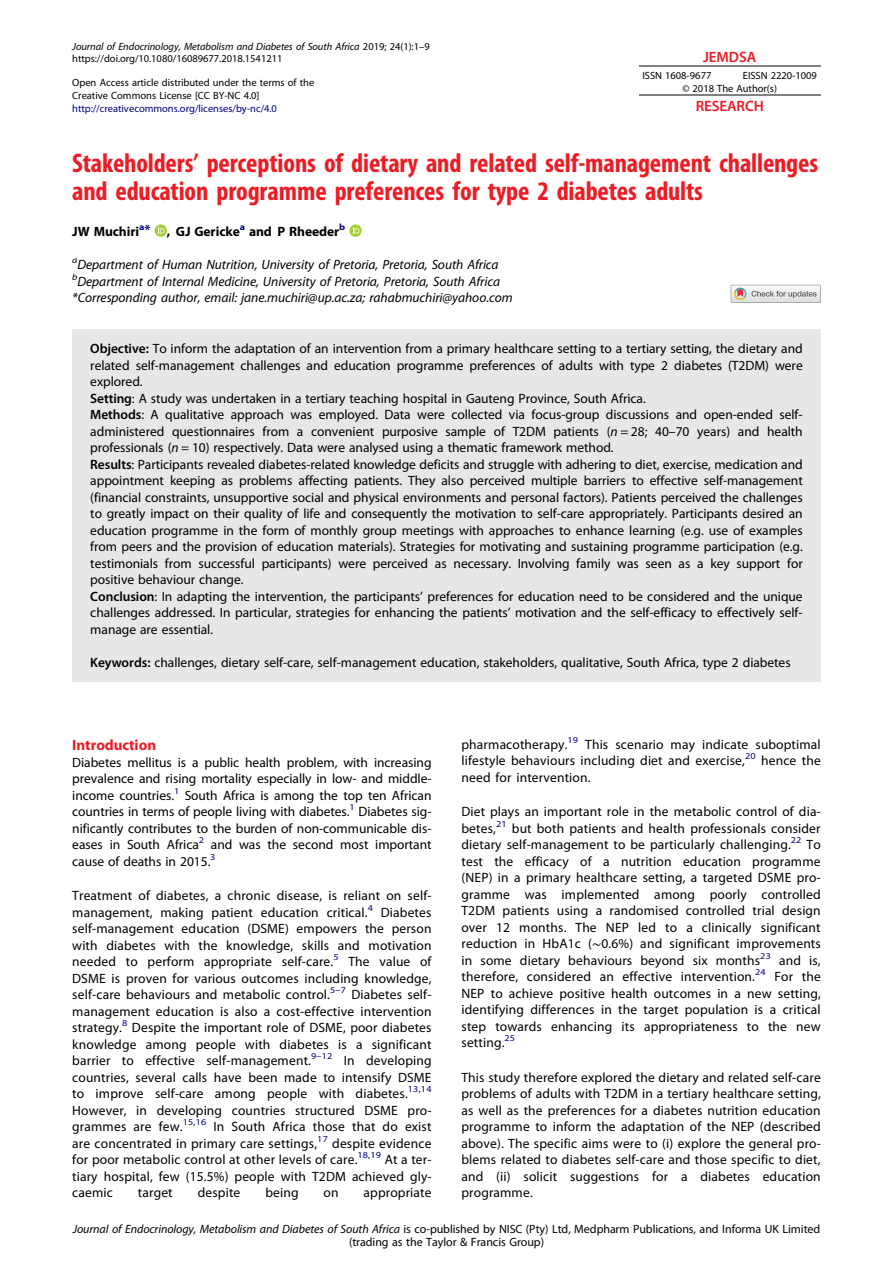
<style>
.page{position:relative;width:893px;height:1263px;background:#fff}
.page>*{position:absolute;margin:0;border:0;box-sizing:border-box;transform-origin:0 0}
.t1{font:27px/28.5px "Adv OT919 a 0533.B";color:#ed1c24}
.t2{font:15px "Adv O Tce 3 d 9 a 73";color:#ed1c24}
.t3{font:15px "Adv OT3 b 30 f 6 db.B";color:#ed1c24}
.t4{font:13.5px/16.5px "Adv OT46 dcae 81";color:#000;text-align:justify}
.t5{font:13.5px/16.5px "Adv OT65 f 8 a 23 b.I";color:#000}
.t6{font:13.5px "Adv OT3 b 30 f 6 db.B";color:#000}
.t7{font:12px/13.5px "Adv OT46 dcae 81";color:#000;text-align:center}
.t8{font:10.5px/12.8px "Adv OT46 dcae 81";color:#000}
.t9{font:10.5px "Adv OT65 f 8 a 23 b.I";color:#000}
.t10{font:10.5px "Adv OT46 dcae 81";color:#000084}
.s1{font-family:"Adv OT46 dcae 81"}
.s2{font-style:inherit}
.s3{color:#000084}
.s4{font-family:"Adv O Tce 3 d 9 a 73"}
.s5{font-family:"Adv OT65 f 8 a 23 b.I"}
.s6{font-family:"Adv OT8608 a 8 d 1"}
</style>
<div class="page">
<div style="left:72px;top:329px;width:749px;height:353px;background:#e6e7e8"></div>
<svg style="left:155px;top:224px;width:12px;height:13px"></svg>
<svg style="left:158px;top:227px;width:7px;height:6px"></svg>
<svg style="left:349px;top:224px;width:13px;height:13px"></svg>
<svg style="left:353px;top:227px;width:6px;height:6px"></svg>
<svg style="left:731px;top:285px;width:90px;height:18px"></svg>
<hr style="left:639px;top:65px;width:181px;height:2px;background:#818181">
<hr style="left:639px;top:94px;width:181px;height:2px;background:#818181">
<p class="t9" style="left:72px;top:41px;width:359px">Journal of Endocrinology, Metabolism and Diabetes of South Africa <span class="s1">2019; 24(1):1</span><span class="s1">–</span><span class="s1">9</span></p>
<p class="t8" style="left:72px;top:53px;width:212px">https://doi.org/10.1080/16089677.2018.1541211</p>
<p class="t8" style="left:72px;top:77px;width:243px">Open Access article distributed under the terms of the<br>Creative Commons License [CC BY-NC 4.0]</p>
<p class="t10" style="left:72px;top:103px;width:206px">http://creativecommons.org/licenses/by-nc/4.0</p>
<p class="t2" style="left:703px;top:49px;width:55px">JEMDSA</p>
<p class="t8" style="left:642px;top:69px;width:70px">ISSN 1608-9677</p>
<p class="t8" style="left:682px;top:69px;width:136px;text-indent:60px">EISSN 2220-1009 © 2018 The Author(s)</p>
<p class="t2" style="left:696px;top:98px;width:70px">RESEARCH</p>
<h1 class="t1" style="left:72px;top:149px;width:747px">Stakeholders<span class="s2">’</span> perceptions of dietary and related self-management challenges and education programme preferences for type 2 diabetes adults</h1>
<p class="t6" style="left:72px;top:224px;width:274px">JW Muchiri<sup>a</sup><span class="s3">*</span> , GJ Gericke<sup>a</sup> and P Rheeder<sup>b</sup></p>
<p class="t5" style="left:72px;top:257px;width:442px"><sup>a</sup>Department of Human Nutrition, University of Pretoria, Pretoria, South Africa <sup>b</sup>Department of Internal Medicine, University of Pretoria, Pretoria, South Africa *Corresponding author, email: jane.muchiri@up.ac.za; rahabmuchiri@yahoo.com</p>
<p class="t4" style="left:90px;top:341px;width:714px;text-align:left"><span class="s4">Objective:</span> To inform the adaptation of an intervention from a primary healthcare setting to a tertiary setting, the dietary and related self-management challenges and education programme preferences of adults with type 2 diabetes (T2DM) were explored.<br><span class="s4">Setting</span>: A study was undertaken in a tertiary teaching hospital in Gauteng Province, South Africa.<br><span class="s4">Methods</span>: A qualitative approach was employed. Data were collected via focus-group discussions and open-ended self&shy;administered questionnaires from a convenient purposive sample of T2DM patients (<span class="s5">n</span> = 28; 40<span class="s2">–</span>70 years) and health professionals (<span class="s5">n</span> = 10) respectively. Data were analysed using a thematic framework method.<br><span class="s4">Results</span>: Participants revealed diabetes-related knowledge deficits and struggle with adhering to diet, exercise, medication and appointment keeping as problems affecting patients. They also perceived multiple barriers to effective self-management (financial constraints, unsupportive social and physical environments and personal factors). Patients perceived the challenges to greatly impact on their quality of life and consequently the motivation to self-care appropriately. Participants desired an education programme in the form of monthly group meetings with approaches to enhance learning (e.g. use of examples from peers and the provision of education materials). Strategies for motivating and sustaining programme participation (e.g. testimonials from successful participants) were perceived as necessary. Involving family was seen as a key support for positive behaviour change.<br><span class="s4">Conclusion</span>: In adapting the intervention, the participants<span class="s2">’</span> preferences for education need to be considered and the unique challenges addressed. In particular, strategies for enhancing the patients<span class="s2">’</span> motivation and the self-efficacy to effectively self&shy;manage are essential.</p>
<p class="t4" style="left:90px;top:654px;width:702px"><span class="s4">Keywords:</span> challenges, dietary self-care, self-management education, stakeholders, qualitative, South Africa, type 2 diabetes</p>
<p class="t3" style="left:72px;top:737px;width:85px">Introduction</p>
<p class="t4" style="left:72px;top:754px;width:361px">Diabetes mellitus is a public health problem, with increasing prevalence and rising mortality especially in low- and middle&shy;income countries.<sup>1</sup> South Africa is among the top ten African countries in terms of people living with diabetes.<sup>1</sup> Diabetes sig&shy;nificantly contributes to the burden of non-communicable dis&shy;eases in South Africa<sup>2</sup> and was the second most important cause of deaths in 2015.<sup>3</sup></p>
<p class="t4" style="left:72px;top:888px;width:361px">Treatment of diabetes, a chronic disease, is reliant on self&shy;management, making patient education critical.<sup>4</sup> Diabetes self-management education (DSME) empowers the person with diabetes with the knowledge, skills and motivation needed to perform appropriate self-care.<sup>5</sup> The value of DSME is proven for various outcomes including knowledge, self-care behaviours and metabolic control.<sup>5</sup><sup>–</sup><sup>7</sup> Diabetes self&shy;management education is also a cost-effective intervention strategy.<sup>8</sup> Despite the important role of DSME, poor diabetes knowledge among people with diabetes is a significant barrier to effective self-management.<sup>9</sup><sup>–</sup><sup>12</sup> In developing countries, several calls have been made to intensify DSME to improve self-care among people with diabetes.<sup>13</sup><sup>,</sup><sup>14<br></sup>However, in developing countries structured DSME pro&shy;grammes are few.<sup>15</sup><sup>,</sup><sup>16</sup> In South Africa those that do exist are concentrated in primary care settings,<sup>17</sup> despite evidence for poor metabolic control at other levels of care.<sup>18</sup><sup>,</sup><sup>19</sup> At a ter&shy;tiary hospital, few (15.5%) people with T2DM achieved gly&shy;caemic</p>
<p class="t4" style="left:138px;top:1185px;width:36px">target</p>
<p class="t4" style="left:198px;top:1185px;width:44px">despite</p>
<p class="t4" style="left:265px;top:1185px;width:35px">being</p>
<p class="t4" style="left:324px;top:1185px;width:16px">on</p>
<p class="t4" style="left:364px;top:1185px;width:69px">appropriate</p>
<p class="t4" style="left:461px;top:736px;width:361px">pharmacotherapy.<sup>19</sup> This scenario may indicate suboptimal lifestyle behaviours including diet and exercise,<sup>20</sup> hence the need for intervention.</p>
<p class="t4" style="left:461px;top:804px;width:361px">Diet plays an important role in the metabolic control of dia&shy;betes,<sup>21</sup> but both patients and health professionals consider dietary self-management to be particularly challenging.<sup>22</sup> To test the efficacy of a nutrition education programme (NEP) in a primary healthcare setting, a targeted DSME pro&shy;gramme was implemented among poorly controlled T2DM patients using a randomised controlled trial design over 12 months. The NEP led to a clinically significant reduction in HbA1c (<span class="s6">∼</span>0.6%) and significant improvements in some dietary behaviours beyond six months<sup>23</sup> and is, therefore, considered an effective intervention.<sup>24</sup> For the NEP to achieve positive health outcomes in a new setting, identifying differences in the target population is a critical step towards enhancing its appropriateness to the new setting.<sup>25</sup></p>
<p class="t4" style="left:461px;top:1069px;width:361px">This study therefore explored the dietary and related self-care problems of adults with T2DM in a tertiary healthcare setting, as well as the preferences for a diabetes nutrition education programme to inform the adaptation of the NEP (described above). The specific aims were to (i) explore the general pro&shy;blems related to diabetes self-care and those specific to diet, and (ii) solicit suggestions for a diabetes education programme.</p>
<p class="t7" style="left:73px;top:1222px;width:749px"><span class="s5">Journal of Endocrinology, Metabolism and Diabetes of South Africa</span> is co-published by NISC (Pty) Ltd, Medpharm Publications, and Informa UK Limited (trading as the Taylor &amp; Francis Group)</p>
</div>
